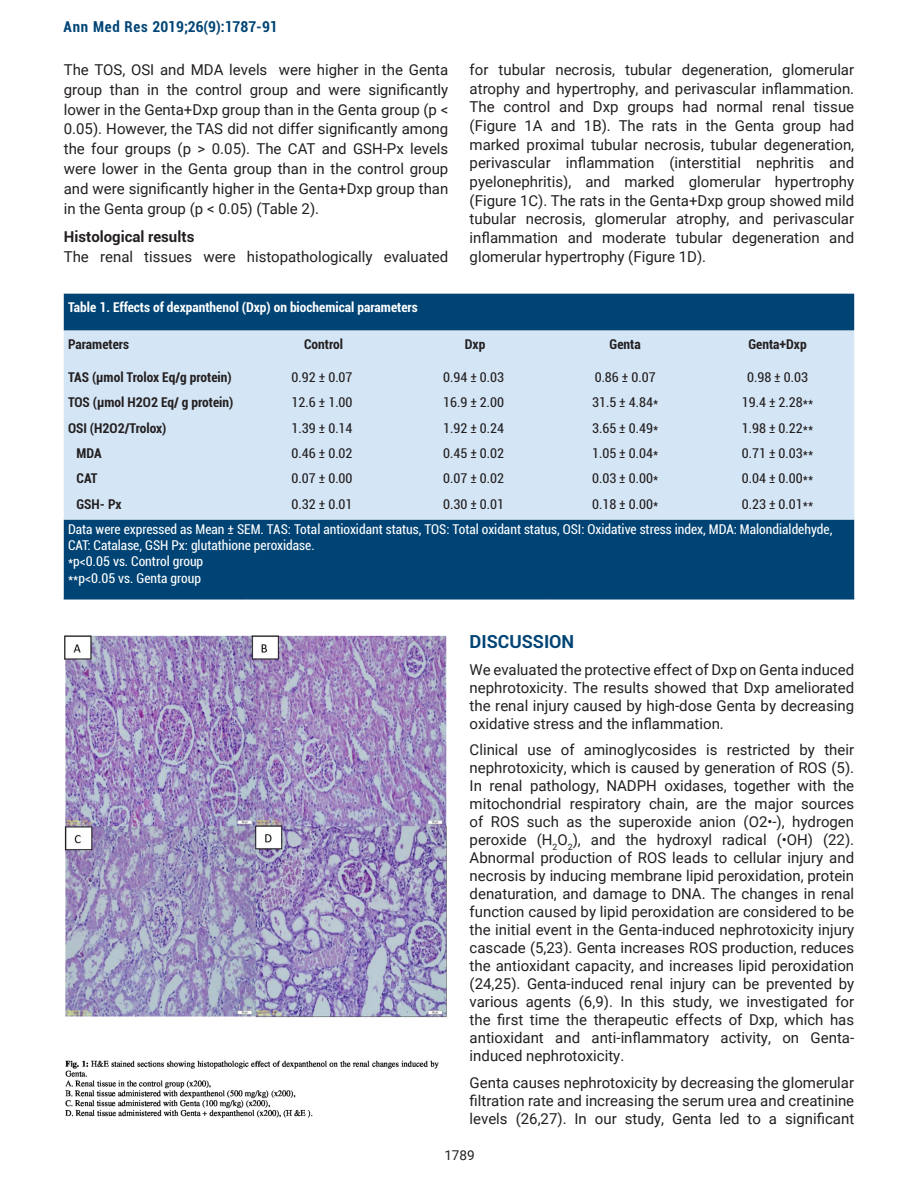
<style>
.page{position:relative;width:918px;height:1188px;background:#fff}
.page>*{position:absolute;margin:0;border:0;box-sizing:border-box;transform-origin:0 0}
.t1{font:700 18px "Roboto";color:#004475}
.t2{font:15px/18px "Roboto";color:#231f20;text-align:justify}
.t3{font:700 condensed 15px "Roboto";color:#004475}
.t4{font:700 15px "Roboto";color:#231f20}
.t5{font:condensed 13.5px "Roboto";color:#231f20}
.tablo_başlık{font:condensed 13.5px/16.2px "Roboto";color:#fff}
.t6{font:700 condensed 13.5px "Roboto";color:#231f20}
.t7{font:700 condensed 13.5px "Roboto";color:#fff}
.t8{font:13.5px "Roboto";color:#231f20}
</style>
<div class="page">
<div style="left:64px;top:294px;width:790px;height:304px;background:#004475"></div>
<div style="left:64px;top:331px;width:790px;height:189px;background:#d4e5f5"></div>
<hr style="left:64px;top:598px;width:182px;height:2px;background:#004475">
<hr style="left:246px;top:598px;width:152px;height:2px;background:#004475">
<hr style="left:398px;top:598px;width:151px;height:2px;background:#004475">
<hr style="left:549px;top:598px;width:152px;height:2px;background:#004475">
<hr style="left:701px;top:598px;width:153px;height:2px;background:#004475">
<img style="left:64px;top:636px;width:383px;height:382px">
<img style="left:65px;top:1060px;width:374px;height:58px">
<p class="t3" style="left:64px;top:16px;width:216px">Ann Med Res 2019;26(9):1787-91</p>
<p class="t2" style="left:64px;top:59px;width:386px;line-height:19.8px">The TOS, OSI and MDA levels were higher in the Genta group than in the control group and were significantly lower in the Genta+Dxp group than in the Genta group (p &lt; 0.05). However, the TAS did not differ significantly among the four groups (p &gt; 0.05). The CAT and GSH-Px levels were lower in the Genta group than in the control group and were significantly higher in the Genta+Dxp group than in the Genta group (p &lt; 0.05) (Table 2).</p>
<p class="t4" style="left:64px;top:226px;width:132px">Histological results</p>
<p class="t2" style="left:64px;top:247px;width:386px">The renal tissues were histopathologically evaluated</p>
<p class="t2" style="left:470px;top:60px;width:386px;line-height:18.6px">for tubular necrosis, tubular degeneration, glomerular atrophy and hypertrophy, and perivascular inflammation.<br>The control and Dxp groups had normal renal tissue (Figure 1A and 1B). The rats in the Genta group had marked proximal tubular necrosis, tubular degeneration, perivascular inflammation (interstitial nephritis and pyelonephritis), and marked glomerular hypertrophy (Figure 1C). The rats in the Genta+Dxp group showed mild tubular necrosis, glomerular atrophy, and perivascular inflammation and moderate tubular degeneration and glomerular hypertrophy (Figure 1D).</p>
<p class="t7" style="left:68px;top:298px;width:351px">Table 1. Effects of dexpanthenol (Dxp) on biochemical parameters</p>
<p class="t6" style="left:68px;top:335px;width:63px">Parameters</p>
<p class="t6" style="left:304px;top:335px;width:40px">Control</p>
<p class="t6" style="left:465px;top:335px;width:22px">Dxp</p>
<p class="t6" style="left:610px;top:335px;width:33px">Genta</p>
<p class="t6" style="left:748px;top:335px;width:60px">Genta+Dxp</p>
<p class="t6" style="left:68px;top:368px;width:165px">TAS (µmol Trolox Eq/g protein)</p>
<p class="t5" style="left:292px;top:368px;width:62px">0.92 ± 0.07</p>
<p class="t5" style="left:443px;top:368px;width:62px">0.94 ± 0.03</p>
<p class="t5" style="left:595px;top:368px;width:62px">0.86 ± 0.07</p>
<p class="t5" style="left:747px;top:368px;width:62px">0.98 ± 0.03</p>
<p class="t6" style="left:68px;top:393px;width:167px">TOS (µmol H2O2 Eq/ g protein)</p>
<p class="t5" style="left:292px;top:393px;width:62px">12.6 ± 1.00</p>
<p class="t5" style="left:443px;top:393px;width:62px">16.9 ± 2.00</p>
<p class="t5" style="left:592px;top:393px;width:68px">31.5 ± 4.84*</p>
<p class="t5" style="left:742px;top:393px;width:73px">19.4 ± 2.28**</p>
<p class="t6" style="left:68px;top:418px;width:100px">OSI (H2O2/Trolox)</p>
<p class="t5" style="left:292px;top:418px;width:62px">1.39 ± 0.14</p>
<p class="t5" style="left:443px;top:418px;width:62px">1.92 ± 0.24</p>
<p class="t5" style="left:592px;top:418px;width:68px">3.65 ± 0.49*</p>
<p class="t5" style="left:742px;top:418px;width:73px">1.98 ± 0.22**</p>
<p class="t6" style="left:77px;top:444px;width:26px">MDA</p>
<p class="t5" style="left:292px;top:444px;width:62px">0.46 ± 0.02</p>
<p class="t5" style="left:443px;top:444px;width:62px">0.45 ± 0.02</p>
<p class="t5" style="left:592px;top:444px;width:68px">1.05 ± 0.04*</p>
<p class="t5" style="left:742px;top:444px;width:73px">0.71 ± 0.03**</p>
<p class="t6" style="left:77px;top:469px;width:22px">CAT</p>
<p class="t5" style="left:292px;top:469px;width:62px">0.07 ± 0.00</p>
<p class="t5" style="left:443px;top:469px;width:62px">0.07 ± 0.02</p>
<p class="t5" style="left:592px;top:469px;width:68px">0.03 ± 0.00*</p>
<p class="t5" style="left:742px;top:469px;width:73px">0.04 ± 0.00**</p>
<p class="t6" style="left:77px;top:494px;width:47px">GSH- Px</p>
<p class="t5" style="left:292px;top:494px;width:62px">0.32 ± 0.01</p>
<p class="t5" style="left:443px;top:494px;width:62px">0.30 ± 0.01</p>
<p class="t5" style="left:592px;top:494px;width:68px">0.18 ± 0.00*</p>
<p class="t5" style="left:742px;top:494px;width:73px">0.23 ± 0.01**</p>
<p class="tablo_başlık" style="left:68px;top:521px;width:766px">Data were expressed as Mean ± SEM. TAS: Total antioxidant status, TOS: Total oxidant status, OSI: Oxidative stress index, MDA: Malondialdehyde,<br>CAT: Catalase, GSH Px: glutathione peroxidase.</p>
<p class="tablo_başlık" style="left:68px;top:553px;width:137px">*p&lt;0.05 vs. Control group</p>
<p class="tablo_başlık" style="left:68px;top:569px;width:135px">**p&lt;0.05 vs. Genta group</p>
<p class="t1" style="left:470px;top:629px;width:106px">DISCUSSION</p>
<p class="t2" style="left:470px;top:660px;width:386px">We evaluated the protective effect of Dxp on Genta induced nephrotoxicity. The results showed that Dxp ameliorated the renal injury caused by high-dose Genta by decreasing oxidative stress and the inflammation.</p>
<p class="t2" style="left:470px;top:740px;width:386px">Clinical use of aminoglycosides is restricted by their nephrotoxicity, which is caused by generation of ROS (5).<br>In renal pathology, NADPH oxidases, together with the mitochondrial respiratory chain, are the major sources of ROS such as the superoxide anion (O2•-), hydrogen peroxide (H<sub>2</sub>O<sub>2</sub>), and the hydroxyl radical (•OH) (22).<br>Abnormal production of ROS leads to cellular injury and necrosis by inducing membrane lipid peroxidation, protein denaturation, and damage to DNA. The changes in renal function caused by lipid peroxidation are considered to be the initial event in the Genta-induced nephrotoxicity injury cascade (5,23). Genta increases ROS production, reduces the antioxidant capacity, and increases lipid peroxidation (24,25). Genta-induced renal injury can be prevented by various agents (6,9). In this study, we investigated for the first time the therapeutic effects of Dxp, which has antioxidant and anti-inflammatory activity, on Genta&shy;induced nephrotoxicity.</p>
<p class="t2" style="left:470px;top:1073px;width:386px">Genta causes nephrotoxicity by decreasing the glomerular filtration rate and increasing the serum urea and creatinine levels (26,27). In our study, Genta led to a significant</p>
<p class="t8" style="left:444px;top:1146px;width:32px">1789</p>
</div>
